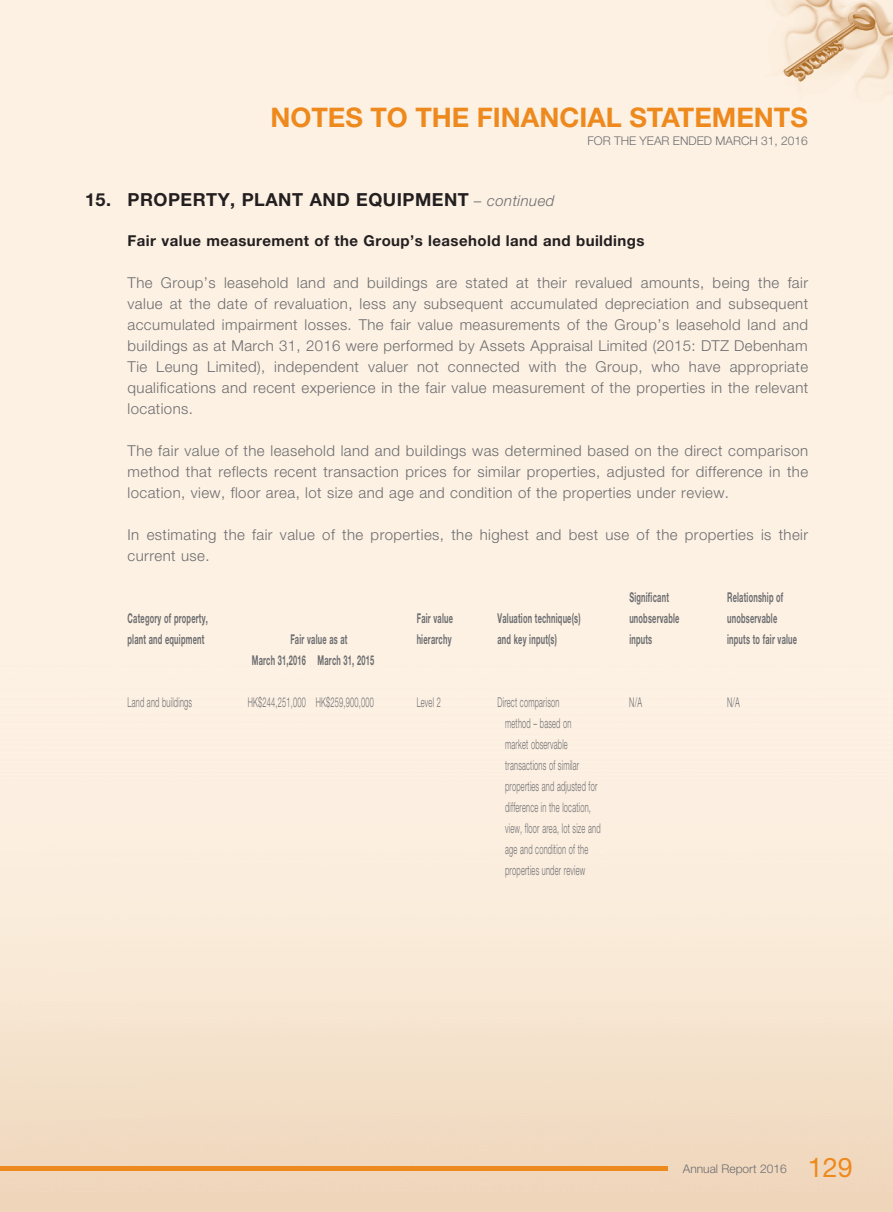
<style>
.page{position:relative;width:893px;height:1212px;background:#fff}
.page>*{position:absolute;margin:0;border:0;box-sizing:border-box;transform-origin:0 0}
.t1{font:700 27px "Helvetica Neue LT Std";color:#ed891d}
.t2{font:27px "Helvetica Neue LT Std";color:#ed891d}
.t3{font:700 18px "Helvetica Neue LT Std";letter-spacing:.03em;color:#231f20}
.t4{font:300 15px/21px "Helvetica Neue LT Std";letter-spacing:.03em;color:#6c6d70;text-align:justify}
.t5{font:700 15px "Helvetica Neue LT Std";letter-spacing:.03em;color:#231f20}
.t6{font:300 13.5px/21px "Helvetica Neue LT Std";letter-spacing:.03em;color:#6c6d70;scale:.55 1}
.t7{font:700 13.5px "Helvetica Neue LT Std";letter-spacing:.03em;color:#6c6d70;scale:.55 1}
.t8{font:300 12px "Helvetica Neue LT Std";color:#6c6d70}
.s1{font-weight:300;font-style:italic;font-size:15px;color:#6c6d70}
</style>
<div class="page">
<img style="left:0;top:0;width:893px;height:1212px">
<div style="left:0;top:1166px;width:668px;height:5px;background:#ed891d"></div>
<h1 class="t1" style="left:270px;top:100px;width:539px">NOTES TO THE FINANCIAL STATEMENTS</h1>
<p class="t8" style="left:587px;top:133px;width:222px">FOR THE YEAR ENDED MARCH 31, 2016</p>
<p class="t3" style="left:85px;top:189px;width:471px">15. PROPERTY, PLANT AND EQUIPMENT <span class="s1">– continued</span></p>
<p class="t5" style="left:128px;top:231px;width:518px">Fair value measurement of the Group’s leasehold land and buildings</p>
<p class="t4" style="left:128px;top:272px;width:682px">The Group’s leasehold land and buildings are stated at their revalued amounts, being the fair value at the date of revaluation, less any subsequent accumulated depreciation and subsequent accumulated impairment losses. The fair value measurements of the Group’s leasehold land and buildings as at March 31, 2016 were performed by Assets Appraisal Limited (2015: DTZ Debenham Tie Leung Limited), independent valuer not connected with the Group, who have appropriate qualifications and recent experience in the fair value measurement of the properties in the relevant locations.</p>
<p class="t4" style="left:128px;top:440px;width:682px">The fair value of the leasehold land and buildings was determined based on the direct comparison method that reflects recent transaction prices for similar properties, adjusted for difference in the location, view, floor area, lot size and age and condition of the properties under review.</p>
<p class="t4" style="left:128px;top:524px;width:682px">In estimating the fair value of the properties, the highest and best use of the properties is their current use.</p>
<p class="t7" style="left:629px;top:588px;width:73px">Significant</p>
<p class="t7" style="left:727px;top:588px;width:104px">Relationship of</p>
<p class="t7" style="left:128px;top:609px;width:148px">Category of property,</p>
<p class="t7" style="left:417px;top:609px;width:68px">Fair value</p>
<p class="t7" style="left:497px;top:609px;width:153px">Valuation technique(s)</p>
<p class="t7" style="left:629px;top:609px;width:93px">unobservable</p>
<p class="t7" style="left:727px;top:609px;width:93px">unobservable</p>
<p class="t7" style="left:128px;top:630px;width:141px">plant and equipment</p>
<p class="t7" style="left:290px;top:630px;width:106px">Fair value as at</p>
<p class="t7" style="left:417px;top:630px;width:65px">hierarchy</p>
<p class="t7" style="left:497px;top:630px;width:110px">and key input(s)</p>
<p class="t7" style="left:629px;top:630px;width:43px">inputs</p>
<p class="t7" style="left:727px;top:630px;width:129px">inputs to fair value</p>
<p class="t7" style="left:252px;top:651px;width:224px">March 31,2016 March 31, 2015</p>
<p class="t6" style="left:128px;top:691px;width:119px">Land and buildings</p>
<p class="t6" style="left:248px;top:691px;width:231px">HK$244,251,000 HK$259,900,000</p>
<p class="t6" style="left:417px;top:691px;width:45px">Level 2</p>
<p class="t6" style="left:497px;top:691px;width:114px">Direct comparison</p>
<p class="t6" style="left:629px;top:691px;width:25px">N/A</p>
<p class="t6" style="left:727px;top:691px;width:25px">N/A</p>
<p class="t6" style="left:505px;top:712px;width:175px">method – based on<br>market observable transactions of similar properties and adjusted for difference in the location, view, floor area, lot size and age and condition of the properties under review</p>
<p class="t8" style="left:683px;top:1161px;width:105px">Annual Report 2016</p>
<h1 class="t2" style="left:808px;top:1151px;width:47px">129</h1>
</div>
